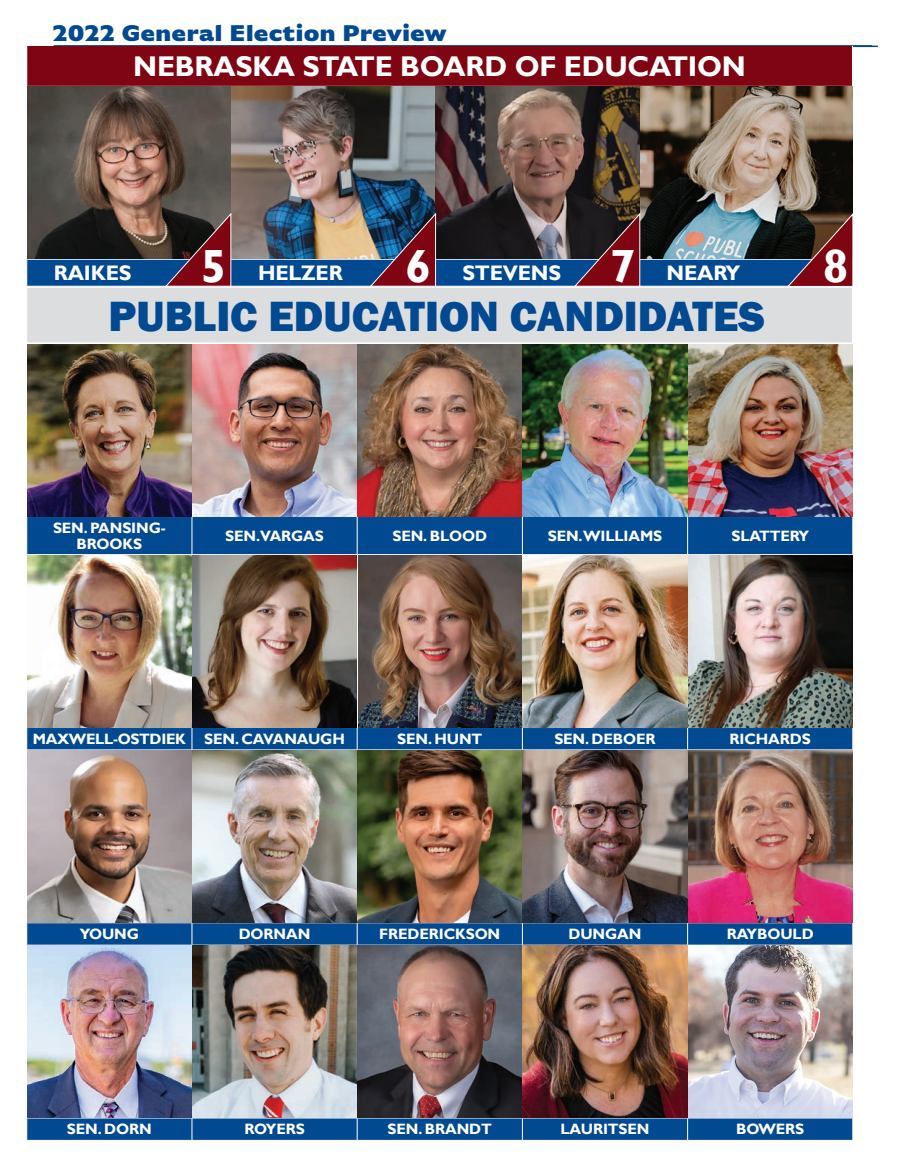
<style>
.page{position:relative;width:905px;height:1175px;background:#fff}
.page>*{position:absolute;margin:0;border:0;box-sizing:border-box;transform-origin:0 0}
.Cutline_red{font:700 46.5px "Gill Sans";color:#fff}
.Body_text{font:800 43.5px "Franklin Gothic";color:#014990}
.Cutline_red-2{font:700 28.5px "Gill Sans";letter-spacing:-.01em;color:#fff}
.t1{font:900 24px "Basic Gothic Pro";color:#014990}
.Cutline_red-3{font:700 21px "Gill Sans";letter-spacing:-.01em;color:#fff}
.Cutline_red-4{font:700 15px/15.8px "Gill Sans";letter-spacing:-.01em;color:#fff;text-align:center}
</style>
<div class="page">
<hr style="left:54px;top:45px;width:818px;height:2px;background:#014990">
<hr style="left:54px;top:46px;width:823px;height:1px;background:#014990">
<div style="left:26px;top:287px;width:826px;height:56px;background:#dcdddf;border:1px solid #fff"></div>
<div style="left:27px;top:517px;width:825px;height:623px;background:#014990"></div>
<hr style="left:191px;top:517px;width:1px;height:37px;background:#fff">
<hr style="left:357px;top:517px;width:1px;height:37px;background:#fff">
<hr style="left:522px;top:517px;width:1px;height:37px;background:#fff">
<hr style="left:687px;top:517px;width:1px;height:37px;background:#fff">
<hr style="left:26px;top:554px;width:166px;height:1px;background:#fff">
<hr style="left:192px;top:554px;width:165px;height:1px;background:#fff">
<hr style="left:357px;top:554px;width:165px;height:1px;background:#fff">
<hr style="left:522px;top:554px;width:165px;height:1px;background:#fff">
<hr style="left:687px;top:554px;width:166px;height:1px;background:#fff">
<hr style="left:26px;top:727px;width:166px;height:1px;background:#fff">
<svg style="left:26px;top:728px;width:1px;height:21px"></svg>
<hr style="left:192px;top:727px;width:165px;height:1px;background:#fff">
<svg style="left:191px;top:728px;width:1px;height:21px"></svg>
<hr style="left:357px;top:727px;width:165px;height:1px;background:#fff">
<svg style="left:357px;top:728px;width:1px;height:21px"></svg>
<hr style="left:522px;top:727px;width:165px;height:1px;background:#fff">
<svg style="left:522px;top:728px;width:1px;height:21px"></svg>
<hr style="left:687px;top:727px;width:166px;height:1px;background:#fff">
<svg style="left:687px;top:728px;width:1px;height:21px"></svg>
<svg style="left:852px;top:728px;width:1px;height:21px"></svg>
<hr style="left:26px;top:749px;width:166px;height:1px;background:#fff">
<hr style="left:192px;top:749px;width:165px;height:1px;background:#fff">
<hr style="left:357px;top:749px;width:165px;height:1px;background:#fff">
<hr style="left:522px;top:749px;width:165px;height:1px;background:#fff">
<hr style="left:687px;top:749px;width:166px;height:1px;background:#fff">
<hr style="left:26px;top:922px;width:166px;height:1px;background:#fff">
<svg style="left:26px;top:923px;width:1px;height:21px"></svg>
<hr style="left:192px;top:922px;width:165px;height:1px;background:#fff">
<svg style="left:191px;top:923px;width:1px;height:21px"></svg>
<hr style="left:357px;top:922px;width:165px;height:1px;background:#fff">
<svg style="left:357px;top:923px;width:1px;height:21px"></svg>
<hr style="left:522px;top:922px;width:165px;height:1px;background:#fff">
<svg style="left:522px;top:923px;width:1px;height:21px"></svg>
<hr style="left:687px;top:922px;width:166px;height:1px;background:#fff">
<svg style="left:687px;top:923px;width:1px;height:21px"></svg>
<svg style="left:852px;top:923px;width:1px;height:21px"></svg>
<hr style="left:26px;top:944px;width:166px;height:1px;background:#fff">
<hr style="left:192px;top:944px;width:165px;height:1px;background:#fff">
<hr style="left:357px;top:944px;width:165px;height:1px;background:#fff">
<hr style="left:522px;top:944px;width:165px;height:1px;background:#fff">
<hr style="left:687px;top:944px;width:166px;height:1px;background:#fff">
<hr style="left:26px;top:1117px;width:166px;height:1px;background:#fff">
<svg style="left:26px;top:1118px;width:1px;height:22px"></svg>
<hr style="left:192px;top:1117px;width:165px;height:1px;background:#fff">
<svg style="left:191px;top:1118px;width:1px;height:22px"></svg>
<hr style="left:357px;top:1117px;width:165px;height:1px;background:#fff">
<svg style="left:357px;top:1118px;width:1px;height:22px"></svg>
<hr style="left:522px;top:1117px;width:165px;height:1px;background:#fff">
<svg style="left:522px;top:1118px;width:1px;height:22px"></svg>
<hr style="left:687px;top:1117px;width:166px;height:1px;background:#fff">
<svg style="left:687px;top:1118px;width:1px;height:22px"></svg>
<svg style="left:852px;top:1118px;width:1px;height:22px"></svg>
<img style="left:27px;top:344px;width:825px;height:172px">
<img style="left:27px;top:555px;width:825px;height:172px">
<img style="left:27px;top:750px;width:825px;height:172px">
<img style="left:27px;top:945px;width:825px;height:172px">
<div style="left:27px;top:46px;width:825px;height:40px;background:#7e0511"></div>
<hr style="left:852px;top:46px;width:1px;height:40px;background:#fff">
<img style="left:27px;top:87px;width:825px;height:125px">
<img style="left:26px;top:212px;width:827px;height:75px">
<p class="t1" style="left:52px;top:18px;width:395px">2022 General Election Preview</p>
<p class="Cutline_red-2" style="left:133px;top:49px;width:614px">NEBRASKA STATE BOARD OF EDUCATION</p>
<p class="Cutline_red-3" style="left:54px;top:260px;width:79px">RAIKES</p>
<p class="Cutline_red" style="left:201px;top:238px;width:27px">5</p>
<p class="Cutline_red-3" style="left:258px;top:260px;width:86px">HELZER</p>
<p class="Cutline_red" style="left:405px;top:238px;width:27px">6</p>
<p class="Cutline_red-3" style="left:462px;top:260px;width:100px">STEVENS</p>
<p class="Cutline_red" style="left:609px;top:238px;width:27px">7</p>
<p class="Cutline_red-3" style="left:666px;top:260px;width:75px">NEARY</p>
<p class="Body_text" style="left:109px;top:289px;width:657px">PUBLIC EDUCATION CANDIDATES</p>
<p class="Cutline_red" style="left:822px;top:239px;width:27px">8</p>
<p class="Cutline_red-4" style="left:53px;top:520px;width:114px">SEN. PANSING-<br>BROOKS</p>
<p class="Cutline_red-4" style="left:225px;top:528px;width:100px">SEN.VARGAS</p>
<p class="Cutline_red-4" style="left:392px;top:528px;width:96px">SEN. BLOOD</p>
<p class="Cutline_red-4" style="left:548px;top:528px;width:116px">SEN.WILLIAMS</p>
<p class="Cutline_red-4" style="left:731px;top:528px;width:79px">SLATTERY</p>
<p class="Cutline_red-4" style="left:33px;top:731px;width:155px">MAXWELL-OSTDIEK</p>
<p class="Cutline_red-4" style="left:204px;top:731px;width:142px">SEN. CAVANAUGH</p>
<p class="Cutline_red-4" style="left:397px;top:731px;width:87px">SEN. HUNT</p>
<p class="Cutline_red-4" style="left:554px;top:731px;width:103px">SEN. DEBOER</p>
<p class="Cutline_red-4" style="left:729px;top:731px;width:83px">RICHARDS</p>
<p class="Cutline_red-4" style="left:80px;top:926px;width:61px">YOUNG</p>
<p class="Cutline_red-4" style="left:239px;top:926px;width:73px">DORNAN</p>
<p class="Cutline_red-4" style="left:379px;top:926px;width:122px">FREDERICKSON</p>
<p class="Cutline_red-4" style="left:568px;top:926px;width:74px">DUNGAN</p>
<p class="Cutline_red-4" style="left:726px;top:926px;width:88px">RAYBOULD</p>
<p class="Cutline_red-4" style="left:67px;top:1121px;width:86px">SEN. DORN</p>
<p class="Cutline_red-4" style="left:244px;top:1121px;width:62px">ROYERS</p>
<p class="Cutline_red-4" style="left:387px;top:1121px;width:106px">SEN. BRANDT</p>
<p class="Cutline_red-4" style="left:560px;top:1121px;width:90px">LAURITSEN</p>
<p class="Cutline_red-4" style="left:736px;top:1121px;width:70px">BOWERS</p>
</div>
